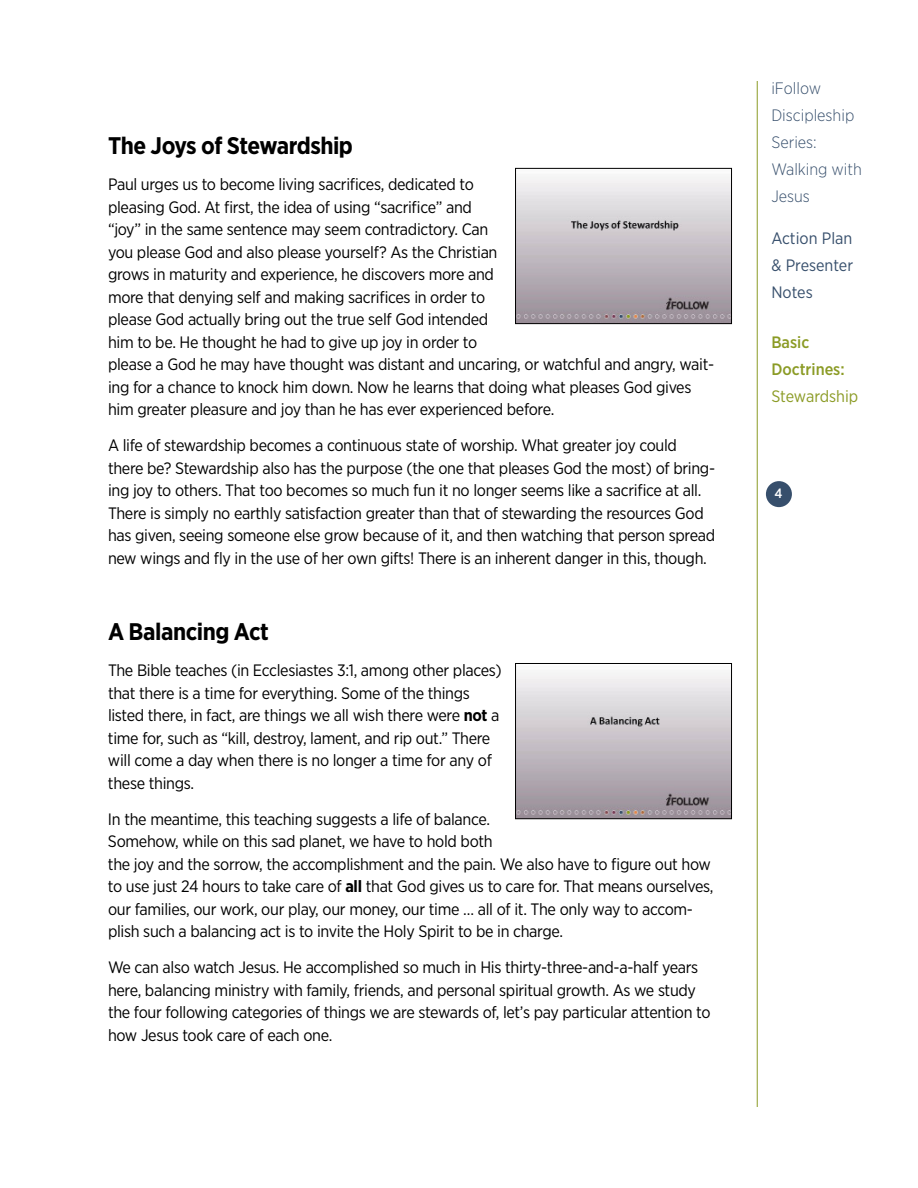
<style>
.page{position:relative;width:918px;height:1188px;background:#fff}
.page>*{position:absolute;margin:0;border:0;box-sizing:border-box;transform-origin:0 0}
.t1{font:700 24px "Gotham Narrow";letter-spacing:-.02em;color:#000}
.t2{font:16.5px/22.5px "Gotham Narrow";letter-spacing:-.02em;color:#000}
.t3{font:300 16.5px/27px "Gotham Narrow";color:#374f6c}
.t4{font:16.5px/27px "Gotham Narrow";color:#374f6c;text-align:justify}
.t5{font:500 16.5px/27px "Gotham Narrow";color:#8b9b25}
.t6{font:16.5px "Gotham Narrow";color:#8b9b25}
.t7{font:500 13.5px "Gotham Narrow";color:#fff}
.s1{font-weight:700}
</style>
<div class="page">
<div style="left:766px;top:481px;width:26px;height:26px;background:#374f6c;border-radius:50%"></div>
<hr style="left:757px;top:81px;width:1px;height:1026px;background:#8b9b25">
<img style="left:517px;top:177px;width:213px;height:145px">
<div style="left:515px;top:168px;width:217px;height:156px;border:1px solid #000"></div>
<img style="left:517px;top:673px;width:213px;height:144px">
<div style="left:515px;top:663px;width:217px;height:156px;border:1px solid #000"></div>
<h1 class="t1" style="left:108px;top:135px;width:247px">The Joys of Stewardship</h1>
<p class="t2" style="left:108px;top:174px;width:608px">Paul urges us to become living sacrifices, dedicated to<br>pleasing God. At first, the idea of using “sacrifice” and<br>“joy” in the same sentence may seem contradictory. Can<br>you please God and also please yourself? As the Christian<br>grows in maturity and experience, he discovers more and<br>more that denying self and making sacrifices in order to<br>please God actually bring out the true self God intended<br>him to be. He thought he had to give up joy in order to<br>please a God he may have thought was distant and uncaring, or watchful and angry, wait&shy;ing for a chance to knock him down. Now he learns that doing what pleases God gives him greater pleasure and joy than he has ever experienced before.</p>
<p class="t2" style="left:108px;top:435px;width:609px">A life of stewardship becomes a continuous state of worship. What greater joy could there be? Stewardship also has the purpose (the one that pleases God the most) of bring&shy;ing joy to others. That too becomes so much fun it no longer seems like a sacrifice at all.<br>There is simply no earthly satisfaction greater than that of stewarding the resources God has given, seeing someone else grow because of it, and then watching that person spread new wings and fly in the use of her own gifts! There is an inherent danger in this, though.</p>
<h1 class="t1" style="left:108px;top:621px;width:163px">A Balancing Act</h1>
<p class="t2" style="left:108px;top:660px;width:395px">The Bible teaches (in Ecclesiastes 3:1, among other places) that there is a time for everything. Some of the things listed there, in fact, are things we all wish there were <span class="s1">not</span> a time for, such as “kill, destroy, lament, and rip out.” There will come a day when there is no longer a time for any of these things.</p>
<p class="t2" style="left:108px;top:808px;width:607px">In the meantime, this teaching suggests a life of balance.<br>Somehow, while on this sad planet, we have to hold both<br>the joy and the sorrow, the accomplishment and the pain. We also have to figure out how to use just 24 hours to take care of <span class="s1">all</span> that God gives us to care for. That means ourselves, our families, our work, our play, our money, our time … all of it. The only way to accom&shy;plish such a balancing act is to invite the Holy Spirit to be in charge.</p>
<p class="t2" style="left:108px;top:957px;width:604px">We can also watch Jesus. He accomplished so much in His thirty-three-and-a-half years here, balancing ministry with family, friends, and personal spiritual growth. As we study the four following categories of things we are stewards of, let’s pay particular attention to how Jesus took care of each one.</p>
<p class="t3" style="left:771px;top:76px;width:92px">iFollow<br>Discipleship<br>Series:<br>Walking with<br>Jesus</p>
<p class="t4" style="left:771px;top:226px;width:83px">Action Plan &amp; Presenter Notes</p>
<p class="t5" style="left:771px;top:330px;width:75px">Basic<br>Doctrines:</p>
<p class="t6" style="left:771px;top:389px;width:89px">Stewardship</p>
<p class="t7" style="left:775px;top:487px;width:10px">4</p>
</div>
